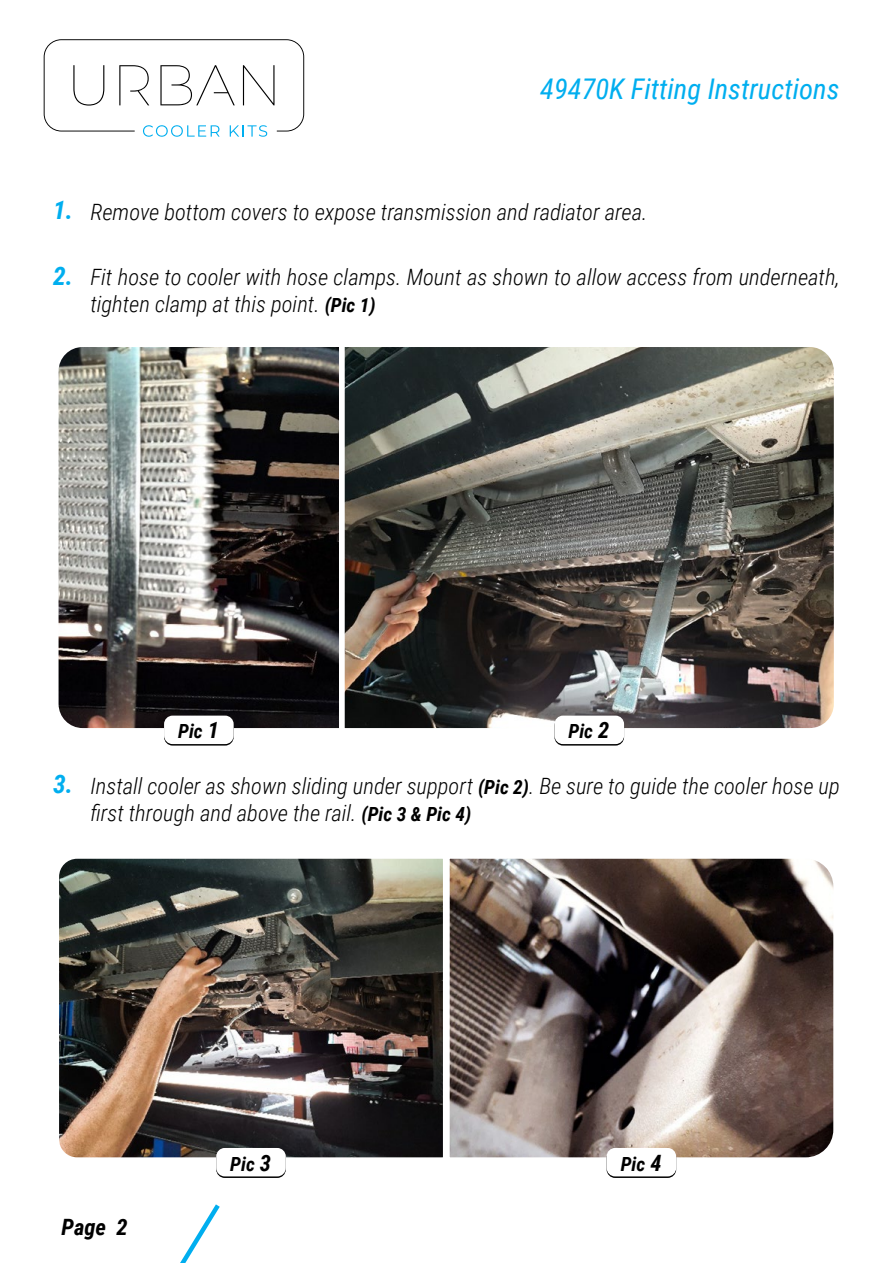
<style>
.page{position:relative;width:893px;height:1263px;background:#fff}
.page>*{position:absolute;margin:0;border:0;box-sizing:border-box;transform-origin:0 0}
.t1{font:italic 28.5px "Roboto Condensed";color:#00aeef}
.t2{font:italic 700 25.5px "Roboto Condensed";color:#00aeef}
.t3{font:italic 300 22.5px/27px "Roboto Condensed";color:#000}
.t4{font:italic 700 22.5px "Roboto Condensed";color:#000}
.t5{font:italic 700 19.5px "Roboto Condensed";color:#000}
.s1{font-weight:700;font-size:25.5px;color:#00aeef}
.s2{font-weight:700;font-size:19.5px}
.s3{font-size:22.5px}
</style>
<div class="page">
<svg style="left:44px;top:39px;width:260px;height:98px"></svg>
<svg style="left:180px;top:1204px;width:40px;height:59px"></svg>
<svg style="left:453px;top:858px;width:381px;height:309px;background:#736661"></svg>
<img style="left:59px;top:858px;width:394px;height:300px">
<svg style="left:216px;top:1149px;width:70px;height:29px"></svg>
<div style="left:216px;top:1148px;width:70px;height:28px;background:#fff;border-radius:9px"></div>
<svg style="left:607px;top:1149px;width:69px;height:29px"></svg>
<div style="left:607px;top:1148px;width:69px;height:28px;background:#fff;border-radius:9px"></div>
<img style="left:58px;top:347px;width:278px;height:382px">
<img style="left:336px;top:347px;width:498px;height:390px">
<svg style="left:554px;top:717px;width:70px;height:28px"></svg>
<div style="left:554px;top:716px;width:70px;height:28px;background:#fff;border-radius:9px"></div>
<svg style="left:164px;top:717px;width:70px;height:28px"></svg>
<div style="left:164px;top:716px;width:70px;height:28px;background:#fff;border-radius:9px"></div>
<p class="t1" style="left:540px;top:69px;width:301px">49470K Fitting Instructions</p>
<p class="t3" style="left:53px;top:198px;width:596px"><span class="s1">1.</span> Remove bottom covers to expose transmission and radiator area.</p>
<p class="t2" style="left:53px;top:258px;width:21px">2.</p>
<p class="t3" style="left:90px;top:262px;width:751px">Fit hose to cooler with hose clamps. Mount as shown to allow access from underneath, tighten clamp at this point. <span class="s2">(Pic 1)</span></p>
<p class="t2" style="left:53px;top:766px;width:21px">3.</p>
<p class="t5" style="left:178px;top:718px;width:42px">Pic <span class="s3">1</span></p>
<p class="t5" style="left:569px;top:718px;width:42px">Pic <span class="s3">2</span></p>
<p class="t3" style="left:90px;top:772px;width:751px">Install cooler as shown sliding under support <span class="s2">(Pic 2)</span>. Be sure to guide the cooler hose up first through and above the rail. <span class="s2">(Pic 3 &amp; Pic 4)</span></p>
<p class="t5" style="left:230px;top:1150px;width:42px">Pic <span class="s3">3</span></p>
<p class="t5" style="left:621px;top:1150px;width:42px">Pic <span class="s3">4</span></p>
<p class="t4" style="left:62px;top:1212px;width:67px">Page 2</p>
</div>
